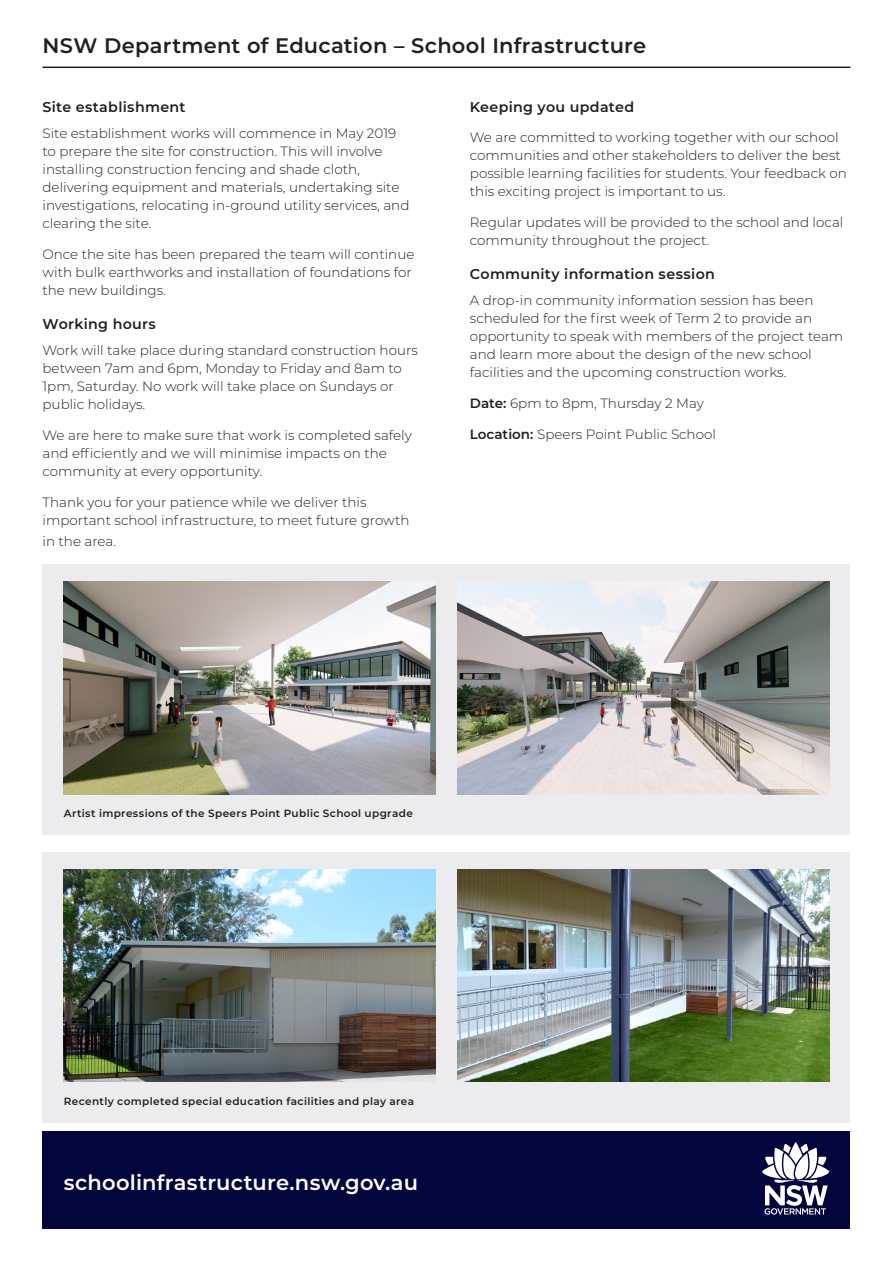
<style>
.page{position:relative;width:893px;height:1263px;background:#fff}
.page>*{position:absolute;margin:0;border:0;box-sizing:border-box;transform-origin:0 0}
.t1{font:600 21px "Montserrat";letter-spacing:.01em;color:#231f20}
.t2{font:600 21px "Montserrat";letter-spacing:.01em;color:#fff}
.Heading_3{font:600 14.25px "Montserrat";letter-spacing:.02em;color:#231f20}
.Body_light_9_12{font:600 14.25px "Montserrat";letter-spacing:.02em;color:#231f20}
.Body_light_9_12-2{font:300 13.5px/18px "Montserrat";color:#231f20}
.t3{font:600 10.5px "Montserrat";letter-spacing:.035em;color:#231f20}
.s1{font-weight:600}
</style>
<div class="page">
<div style="left:43px;top:1131px;width:807px;height:98px;background:#02063d"></div>
<hr style="left:43px;top:67px;width:807px;height:1px;background:#231f20">
<svg style="left:762px;top:1142px;width:67px;height:72px"></svg>
<div style="left:43px;top:564px;width:807px;height:271px;background:#ececee"></div>
<div style="left:43px;top:852px;width:807px;height:271px;background:#ececee"></div>
<img style="left:64px;top:581px;width:372px;height:213px">
<img style="left:457px;top:581px;width:372px;height:213px">
<img style="left:64px;top:869px;width:372px;height:213px">
<img style="left:457px;top:869px;width:372px;height:213px">
<h1 class="t1" style="left:43px;top:31px;width:605px">NSW Department of Education – School Infrastructure</h1>
<p class="Heading_3" style="left:43px;top:96px;width:145px">Site establishment</p>
<p class="Body_light_9_12-2" style="left:43px;top:124px;width:368px">Site establishment works will commence in May 2019 to prepare the site for construction. This will involve installing construction fencing and shade cloth, delivering equipment and materials, undertaking site investigations, relocating in-ground utility services, and clearing the site.</p>
<p class="Body_light_9_12-2" style="left:43px;top:245px;width:373px">Once the site has been prepared the team will continue with bulk earthworks and installation of foundations for the new buildings.</p>
<p class="Heading_3" style="left:43px;top:313px;width:115px">Working hours</p>
<p class="Body_light_9_12-2" style="left:43px;top:341px;width:377px">Work will take place during standard construction hours between 7am and 6pm, Monday to Friday and 8am to 1pm, Saturday. No work will take place on Sundays or public holidays.</p>
<p class="Body_light_9_12-2" style="left:43px;top:426px;width:371px">We are here to make sure that work is completed safely and efficiently and we will minimise impacts on the community at every opportunity.</p>
<p class="Body_light_9_12-2" style="left:43px;top:492px;width:369px">Thank you for your patience while we deliver this important school infrastructure, to meet future growth</p>
<p class="Body_light_9_12-2" style="left:43px;top:531px;width:75px">in the area.</p>
<p class="Body_light_9_12" style="left:470px;top:96px;width:166px">Keeping you updated</p>
<p class="Body_light_9_12-2" style="left:470px;top:128px;width:379px">We are committed to working together with our school communities and other stakeholders to deliver the best possible learning facilities for students. Your feedback on this exciting project is important to us.</p>
<p class="Body_light_9_12-2" style="left:470px;top:213px;width:375px">Regular updates will be provided to the school and local community throughout the project.</p>
<p class="Heading_3" style="left:470px;top:264px;width:247px">Community information session</p>
<p class="Body_light_9_12-2" style="left:470px;top:291px;width:375px">A drop-in community information session has been scheduled for the first week of Term 2 to provide an opportunity to speak with members of the project team and learn more about the design of the new school facilities and the upcoming construction works.</p>
<p class="Body_light_9_12-2" style="left:470px;top:394px;width:236px"><span class="s1">Date:</span> 6pm to 8pm, Thursday 2 May</p>
<p class="Body_light_9_12-2" style="left:470px;top:425px;width:248px"><span class="s1">Location:</span> Speers Point Public School</p>
<p class="t3" style="left:64px;top:806px;width:351px">Artist impressions of the Speers Point Public School upgrade</p>
<p class="t3" style="left:64px;top:1093px;width:352px">Recently completed special education facilities and play area</p>
<h1 class="t2" style="left:64px;top:1168px;width:356px">schoolinfrastructure.nsw.gov.au</h1>
</div>
